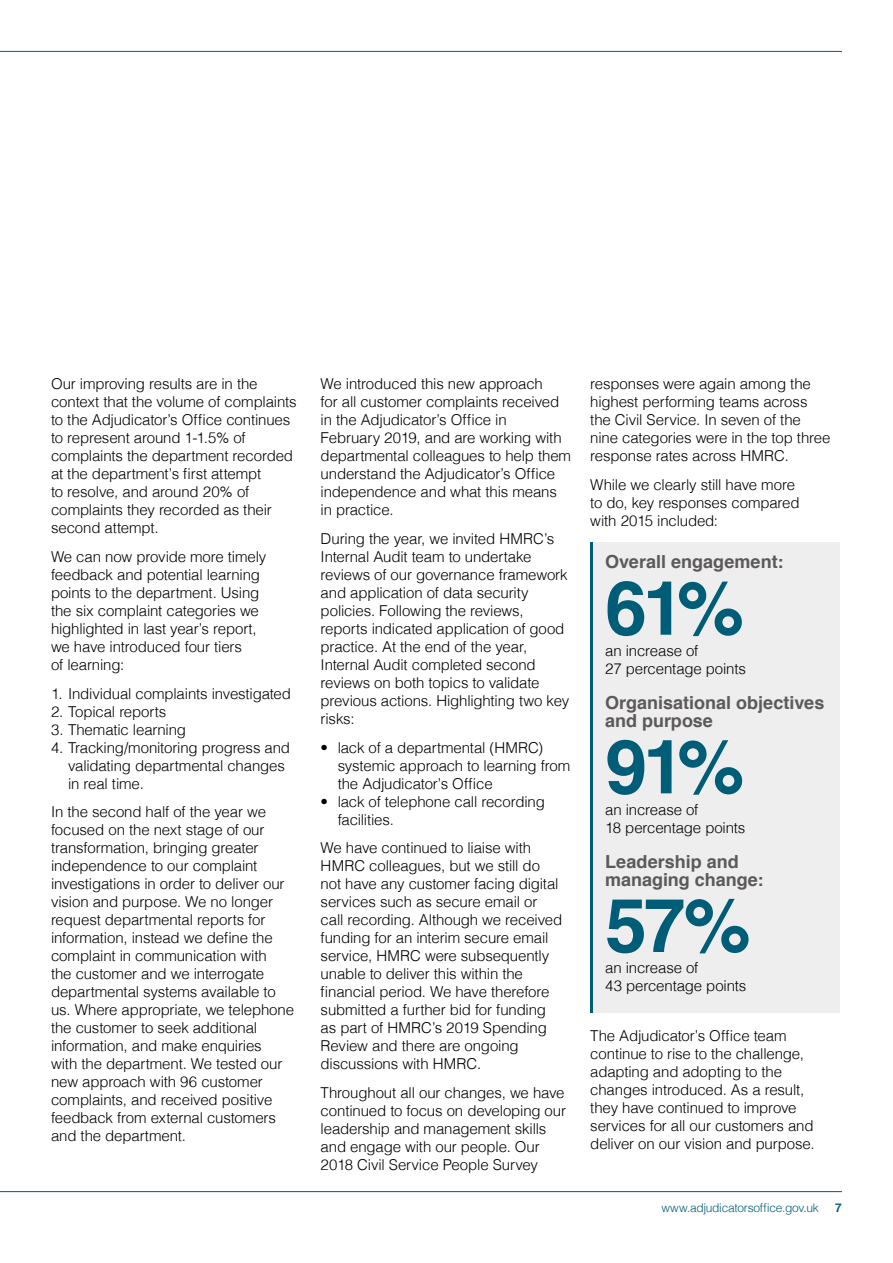
<style>
.page{position:relative;width:893px;height:1263px;background:#fff}
.page>*{position:absolute;margin:0;border:0;box-sizing:border-box;transform-origin:0 0}
.t1{font:700 75px "Helvetica";color:#005d78}
.t2{font:700 18px/18px "Helvetica";color:#5c585b}
.t3{font:300 15px/18px "Helvetica";letter-spacing:-.01em;color:#000}
.t4{font:300 12px "Helvetica";letter-spacing:-.02em;color:#005d78}
.t5{font:700 12px "Helvetica";color:#005d78}
</style>
<div class="page">
<hr style="left:0;top:1191px;width:842px;height:1px;background:#005d78">
<hr style="left:0;top:51px;width:842px;height:1px;background:#005d78">
<div style="left:590px;top:542px;width:250px;height:471px;background:#eee"></div>
<hr style="left:590px;top:542px;width:3px;height:471px;background:#005d78">
<p class="t3" style="left:51px;top:374px;width:247px">Our improving results are in the context that the volume of complaints</p>
<p class="t3" style="left:51px;top:410px;width:241px">to the Adjudicator’s Office continues</p>
<p class="t3" style="left:51px;top:428px;width:244px">to represent around 1-1.5% of complaints the department recorded</p>
<p class="t3" style="left:51px;top:464px;width:212px">at the department’s first attempt</p>
<p class="t3" style="left:51px;top:482px;width:222px">to resolve, and around 20% of complaints they recorded as their second attempt.</p>
<p class="t3" style="left:51px;top:546px;width:217px">We can now provide more timely feedback and potential learning points to the department. Using the six complaint categories we highlighted in last year’s report, we have introduced four tiers<br>of learning:</p>
<p class="t3" style="left:51px;top:683px;width:241px">1. Individual complaints investigated</p>
<p class="t3" style="left:51px;top:701px;width:117px">2. Topical reports</p>
<p class="t3" style="left:51px;top:719px;width:137px">3. Thematic learning</p>
<p class="t3" style="left:68px;top:737px;width:224px;text-indent:-17px">4. Tracking/monitoring progress and validating departmental changes in real time.</p>
<p class="t3" style="left:51px;top:802px;width:235px">In the second half of the year we focused on the next stage of our transformation, bringing greater independence to our complaint investigations in order to deliver our vision and purpose. We no longer request departmental reports for</p>
<p class="t3" style="left:51px;top:928px;width:223px">information, instead we define the</p>
<p class="t3" style="left:51px;top:946px;width:245px">complaint in communication with<br>the customer and we interrogate departmental systems available to us. Where appropriate, we telephone the customer to seek additional information, and make enquiries<br>with the department. We tested our</p>
<p class="t3" style="left:51px;top:1072px;width:213px">new approach with 96 customer</p>
<p class="t3" style="left:51px;top:1090px;width:226px">complaints, and received positive feedback from external customers and the department.</p>
<p class="t3" style="left:321px;top:374px;width:240px">We introduced this new approach for all customer complaints received</p>
<p class="t3" style="left:321px;top:410px;width:188px">in the Adjudicator’s Office in</p>
<p class="t3" style="left:321px;top:428px;width:252px">February 2019, and are working with departmental colleagues to help them</p>
<p class="t3" style="left:321px;top:464px;width:236px">understand the Adjudicator’s Office</p>
<p class="t3" style="left:321px;top:482px;width:238px">independence and what this means in practice.</p>
<p class="t3" style="left:321px;top:528px;width:250px">During the year, we invited HMRC’s<br>Internal Audit team to undertake reviews of our governance framework and application of data security policies. Following the reviews, reports indicated application of good practice. At the end of the year,<br>Internal Audit completed second reviews on both topics to validate previous actions. Highlighting two key risks:</p>
<p class="t3" style="left:338px;top:737px;width:234px;text-indent:-17px">• lack of a departmental (HMRC) systemic approach to learning from</p>
<p class="t3" style="left:338px;top:773px;width:157px">the Adjudicator’s Office</p>
<p class="t3" style="left:338px;top:791px;width:209px;text-indent:-17px">• lack of telephone call recording facilities.</p>
<p class="t3" style="left:321px;top:838px;width:243px">We have continued to liaise with HMRC colleagues, but we still do not have any customer facing digital services such as secure email or call recording. Although we received funding for an interim secure email service, HMRC were subsequently unable to deliver this within the</p>
<p class="t3" style="left:321px;top:982px;width:230px">financial period. We have therefore</p>
<p class="t3" style="left:321px;top:1000px;width:228px">submitted a further bid for funding as part of HMRC’s 2019 Spending<br>Review and there are ongoing discussions with HMRC.</p>
<p class="t3" style="left:321px;top:1082px;width:247px">Throughout all our changes, we have continued to focus on developing our leadership and management skills and engage with our people. Our 2018 Civil Service People Survey</p>
<p class="t3" style="left:590px;top:374px;width:242px">responses were again among the highest performing teams across the Civil Service. In seven of the nine categories were in the top three response rates across HMRC.</p>
<p class="t3" style="left:590px;top:474px;width:211px">While we clearly still have more to do, key responses compared with 2015 included:</p>
<h4 class="t2" style="left:605px;top:553px;width:180px">Overall engagement:</h4>
<p class="t1" style="left:605px;top:548px;width:140px">61%</p>
<p class="t3" style="left:605px;top:641px;width:142px">an increase of<br>27 percentage points</p>
<h4 class="t2" style="left:605px;top:694px;width:221px">Organisational objectives and purpose</h4>
<p class="t1" style="left:605px;top:706px;width:141px">91%</p>
<p class="t3" style="left:605px;top:799px;width:142px">an increase of<br>18 percentage points</p>
<h4 class="t2" style="left:605px;top:852px;width:160px">Leadership and managing change:</h4>
<p class="t1" style="left:605px;top:865px;width:147px">57%</p>
<p class="t3" style="left:605px;top:958px;width:143px">an increase of<br>43 percentage points</p>
<p class="t3" style="left:590px;top:1026px;width:198px">The Adjudicator’s Office team</p>
<p class="t3" style="left:590px;top:1044px;width:226px">continue to rise to the challenge, adapting and adopting to the changes introduced. As a result, they have continued to improve services for all our customers and deliver on our vision and purpose.</p>
<p class="t4" style="left:661px;top:1197px;width:159px">www.adjudicatorsoffice.gov.uk</p>
<p class="t5" style="left:835px;top:1198px;width:8px">7</p>
</div>
